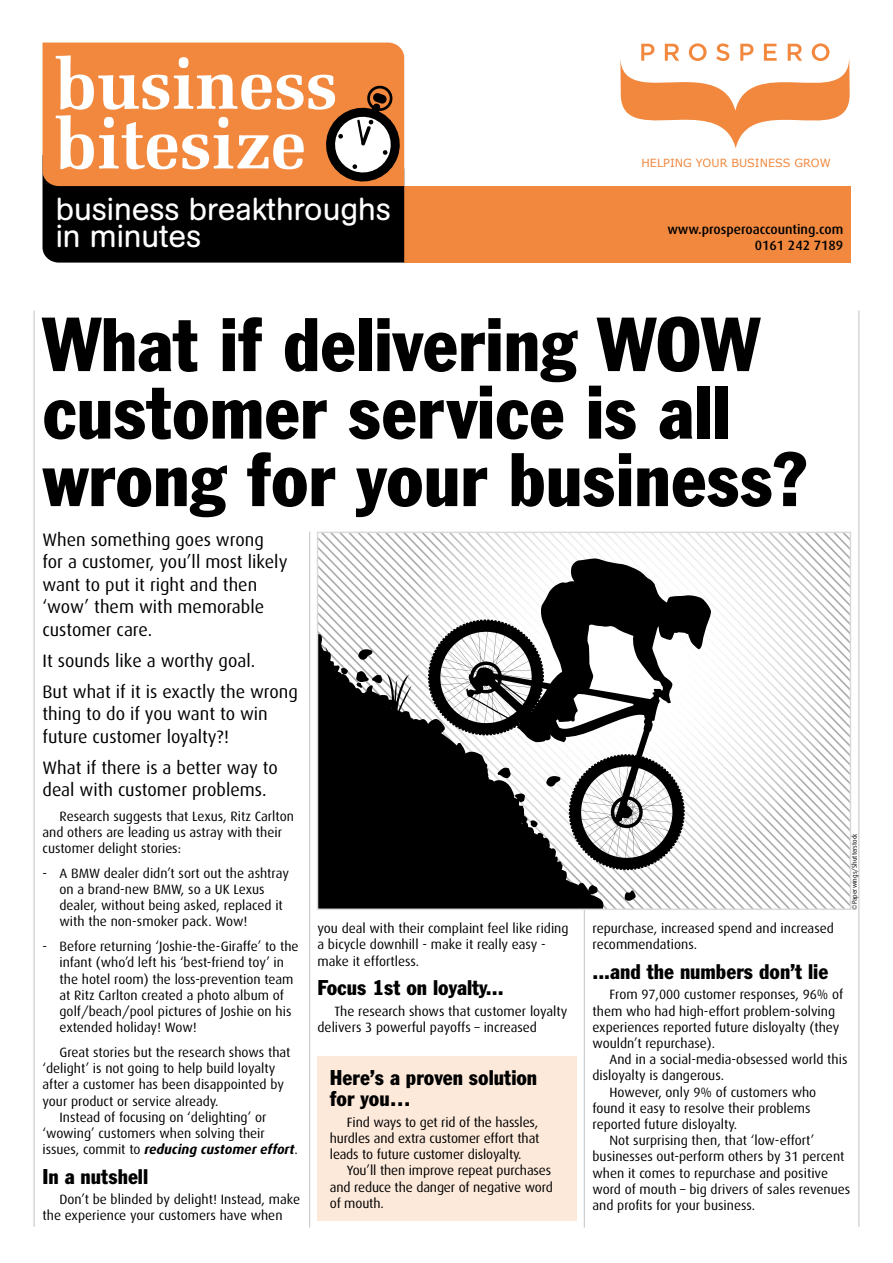
<style>
.page{position:relative;width:893px;height:1263px;background:#fff}
.page>*{position:absolute;margin:0;border:0;box-sizing:border-box;transform-origin:0 0}
.HEADING{font:condensed 75px/67.5px "Franklin Gothic BT";color:#000}
.t1{font:31.5px/27px "AG Buch Rounded BQ";color:#fff}
.SUBHEAD{font:condensed 21px "Franklin Gothic BT";color:#000}
.SUBHEAD2{font:condensed 21px/21px "Franklin Gothic BT";color:#000}
.first_para2{font:18px/22.5px "Dax";color:#000}
.body{font:13.5px/16.2px "Dax";color:#000}
.BULLIT{font:13.5px/16.2px "Dax";color:#000}
.body2{font:13.5px/16.2px "Dax";letter-spacing:-.01em;color:#000;text-align:justify}
.body2-2{font:500 13.5px "Dax";color:#000}
.t2{font:11.25px "Verdana";color:#f1883e}
.PHOTO_CREDIT{font:6.75px "Dax";color:#000}
.s1{font-weight:700;font-style:italic}
</style>
<div class="page">
<hr style="left:34px;top:310px;width:1px;height:917px;background:#c6c6c6">
<hr style="left:858px;top:310px;width:1px;height:917px;background:#c6c6c6">
<div style="left:404px;top:186px;width:446px;height:77px;background:#f1883e"></div>
<div style="left:43px;top:43px;width:361px;height:12px;background:#f1883e"></div>
<svg style="left:43px;top:55px;width:362px;height:208px;background:#936544"></svg>
<svg style="left:358px;top:120px;width:5px;height:24px"></svg>
<div style="left:357px;top:120px;width:7px;height:25px;border:2px solid #000"></div>
<svg style="left:620px;top:43px;width:230px;height:105px"></svg>
<div style="left:317px;top:1056px;width:259px;height:164px;background:#fde9da"></div>
<hr style="left:584px;top:789px;width:1px;height:438px;background:#c6c6c6">
<hr style="left:309px;top:532px;width:1px;height:695px;background:#c6c6c6">
<svg style="left:320px;top:535px;width:528px;height:372px"></svg>
<svg style="left:398px;top:535px;width:445px;height:349px"></svg>
<svg style="left:320px;top:599px;width:397px;height:308px;fill:#000"></svg>
<svg style="left:623px;top:888px;width:14px;height:14px"></svg>
<svg style="left:341px;top:668px;width:7px;height:7px"></svg>
<svg style="left:358px;top:649px;width:15px;height:11px"></svg>
<svg style="left:356px;top:671px;width:27px;height:17px"></svg>
<svg style="left:428px;top:558px;width:284px;height:312px"></svg>
<div style="left:317px;top:532px;width:534px;height:378px;border:2px solid #dadada"></div>
<h2 class="t1" style="left:56px;top:196px;width:337px">business breakthroughs in minutes</h2>
<p class="t2" style="left:641px;top:156px;width:191px">HELPING YOUR BUSINESS GROW</p>
<p class="body2-2" style="left:667px;top:222px;width:177px">www.prosperoaccounting.com</p>
<p class="body2-2" style="left:755px;top:238px;width:90px">0161 242 7189</p>
<p class="HEADING" style="left:43px;top:308px;width:767px">What if delivering WOW customer service is all wrong for your business?</p>
<p class="first_para2" style="left:43px;top:528px;width:246px">When something goes wrong for a customer, you’ll most likely want to put it right and then ‘wow’ them with memorable customer care.</p>
<p class="first_para2" style="left:43px;top:649px;width:214px">It sounds like a worthy goal.</p>
<p class="first_para2" style="left:43px;top:680px;width:257px">But what if it is exactly the wrong thing to do if you want to win future customer loyalty?!</p>
<p class="first_para2" style="left:43px;top:756px;width:237px">What if there is a better way to deal with customer problems.</p>
<p class="body" style="left:43px;top:808px;width:253px;text-indent:17px">Research suggests that Lexus, Ritz Carlton and others are leading us astray with their customer delight stories:</p>
<p class="BULLIT" style="left:60px;top:865px;width:231px;text-indent:-17px">- A BMW dealer didn’t sort out the ashtray on a brand-new BMW, so a UK Lexus dealer, without being asked, replaced it with the non-smoker pack. Wow!</p>
<p class="BULLIT" style="left:60px;top:938px;width:241px;text-indent:-17px">- Before returning ‘Joshie-the-Giraffe’ to the infant (who’d left his ‘best-friend toy’ in the hotel room) the loss-prevention team at Ritz Carlton created a photo album of golf/beach/pool pictures of Joshie on his extended holiday! Wow!</p>
<p class="body" style="left:43px;top:1044px;width:250px;text-indent:17px">Great stories but the research shows that ‘delight’ is not going to help build loyalty after a customer has been disappointed by your product or service already.</p>
<p class="body" style="left:43px;top:1109px;width:257px;text-indent:17px">Instead of focusing on ‘delighting’ or ‘wowing’ customers when solving their issues, commit to <span class="s1">reducing customer effort</span>.</p>
<p class="SUBHEAD" style="left:43px;top:1162px;width:107px">In a nutshell</p>
<p class="body" style="left:43px;top:1191px;width:259px;text-indent:17px">Don’t be blinded by delight! Instead, make the experience your customers have when</p>
<p class="body" style="left:317px;top:920px;width:253px">you deal with their complaint feel like riding a bicycle downhill - make it really easy - make it effortless.</p>
<p class="SUBHEAD" style="left:317px;top:974px;width:188px">Focus 1st on loyalty...</p>
<p class="body" style="left:317px;top:1003px;width:251px;text-indent:17px">The research shows that customer loyalty delivers 3 powerful payoffs – increased</p>
<p class="SUBHEAD2" style="left:330px;top:1067px;width:209px">Here’s a proven solution for you…</p>
<p class="body2" style="left:330px;top:1114px;width:211px;text-indent:17px">Find ways to get rid of the hassles, hurdles and extra customer effort that leads to future customer disloyalty.</p>
<p class="body2" style="left:330px;top:1163px;width:225px;text-align:left;text-indent:17px">You’ll then improve repeat purchases and reduce the danger of negative word of mouth.</p>
<p class="PHOTO_CREDIT" style="left:851px;top:910px;width:78px;rotate:-90deg">©Paperwings/Shutterstock</p>
<p class="body" style="left:592px;top:920px;width:243px">repurchase, increased spend and increased recommendations.</p>
<p class="SUBHEAD" style="left:592px;top:958px;width:237px">...and the numbers don’t lie</p>
<p class="body" style="left:592px;top:987px;width:252px;text-indent:17px">From 97,000 customer responses, 96% of them who had high-effort problem-solving experiences reported future disloyalty (they wouldn’t repurchase).</p>
<p class="body" style="left:592px;top:1051px;width:257px;text-indent:17px">And in a social-media-obsessed world this disloyalty is dangerous.</p>
<p class="body" style="left:592px;top:1084px;width:225px;text-indent:17px">However, only 9% of customers who found it easy to resolve their problems reported future disloyalty.</p>
<p class="body" style="left:592px;top:1132px;width:259px;text-indent:17px">Not surprising then, that ‘low-effort’ businesses out-perform others by 31 percent when it comes to repurchase and positive word of mouth – big drivers of sales revenues and profits for your business.</p>
</div>
